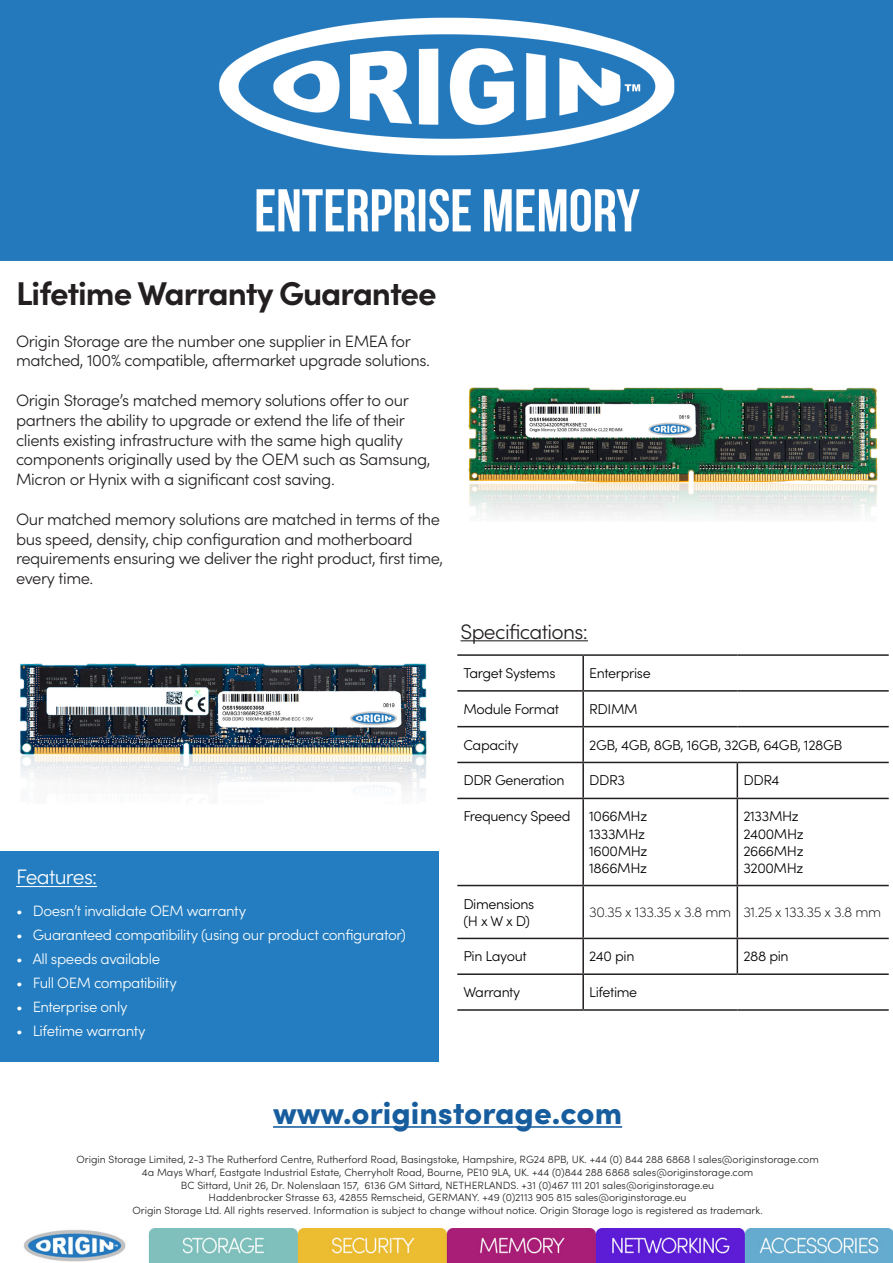
<style>
.page{position:relative;width:893px;height:1263px;background:#fff}
.page>*{position:absolute;margin:0;border:0;box-sizing:border-box;transform-origin:0 0}
.t1{font:700 33px "Sofia Pro";letter-spacing:-.03em;color:#231f20}
.t2{font:900 31.5px "Sofia Pro";color:#175d9e}
.t3{font:300 21px "Sofia Pro";letter-spacing:-.03em;color:#231f20}
.t4{font:300 21px "Sofia Pro";letter-spacing:-.035em;color:#fff}
.t5{font:300 16.5px/19.8px "Sofia Pro";letter-spacing:-.025em;color:#231f20}
.t6{font:300 15px "Sofia Pro";letter-spacing:-.025em;color:#fff}
.t7{font:300 14.25px "Sofia Pro";letter-spacing:-.025em;color:#000}
.t8{font:200 14.25px "Sofia Pro";letter-spacing:-.025em;color:#000}
.t9{font:300 10.5px/12.6px "Sofia Pro";color:#231f20;text-align:center}
</style>
<div class="page">
<img style="left:0;top:0;width:893px;height:1229px">
<img style="left:462px;top:217px;width:421px;height:446px">
<img style="left:24px;top:1229px;width:869px;height:34px">
<hr style="left:273px;top:1126px;width:349px;height:2px;background:#175d9e">
<div style="left:0;top:851px;width:439px;height:211px;background:#237dc0"></div>
<img style="left:1px;top:532px;width:445px;height:367px">
<hr style="left:457px;top:654px;width:126px;height:2px;background:#231f20">
<hr style="left:583px;top:654px;width:154px;height:2px;background:#231f20">
<hr style="left:582px;top:656px;width:2px;height:34px;background:#231f20">
<hr style="left:737px;top:654px;width:152px;height:2px;background:#231f20">
<hr style="left:457px;top:690px;width:126px;height:2px;background:#231f20">
<hr style="left:583px;top:690px;width:154px;height:2px;background:#231f20">
<hr style="left:582px;top:692px;width:2px;height:34px;background:#231f20">
<hr style="left:737px;top:690px;width:152px;height:2px;background:#231f20">
<hr style="left:457px;top:726px;width:126px;height:1px;background:#231f20">
<hr style="left:583px;top:726px;width:154px;height:1px;background:#231f20">
<hr style="left:582px;top:727px;width:2px;height:35px;background:#231f20">
<hr style="left:737px;top:726px;width:152px;height:1px;background:#231f20">
<hr style="left:457px;top:762px;width:126px;height:1px;background:#231f20">
<hr style="left:583px;top:762px;width:154px;height:1px;background:#231f20">
<hr style="left:582px;top:763px;width:2px;height:35px;background:#231f20">
<hr style="left:737px;top:762px;width:152px;height:1px;background:#231f20">
<hr style="left:737px;top:763px;width:1px;height:35px;background:#231f20">
<hr style="left:457px;top:798px;width:126px;height:1px;background:#231f20">
<hr style="left:583px;top:798px;width:154px;height:1px;background:#231f20">
<hr style="left:582px;top:799px;width:2px;height:86px;background:#231f20">
<hr style="left:737px;top:798px;width:152px;height:1px;background:#231f20">
<hr style="left:737px;top:799px;width:1px;height:86px;background:#231f20">
<hr style="left:457px;top:885px;width:126px;height:1px;background:#231f20">
<hr style="left:583px;top:885px;width:154px;height:1px;background:#231f20">
<hr style="left:582px;top:886px;width:2px;height:52px;background:#231f20">
<hr style="left:737px;top:885px;width:152px;height:1px;background:#231f20">
<hr style="left:737px;top:886px;width:1px;height:52px;background:#231f20">
<hr style="left:457px;top:938px;width:126px;height:1px;background:#231f20">
<hr style="left:583px;top:938px;width:154px;height:1px;background:#231f20">
<hr style="left:582px;top:939px;width:2px;height:34px;background:#231f20">
<hr style="left:737px;top:938px;width:152px;height:1px;background:#231f20">
<hr style="left:737px;top:939px;width:1px;height:34px;background:#231f20">
<hr style="left:457px;top:973px;width:126px;height:2px;background:#231f20">
<hr style="left:583px;top:973px;width:154px;height:2px;background:#231f20">
<hr style="left:582px;top:975px;width:2px;height:34px;background:#231f20">
<hr style="left:737px;top:973px;width:152px;height:2px;background:#231f20">
<hr style="left:457px;top:1009px;width:126px;height:2px;background:#231f20">
<hr style="left:583px;top:1009px;width:154px;height:2px;background:#231f20">
<hr style="left:737px;top:1009px;width:152px;height:2px;background:#231f20">
<hr style="left:16px;top:886px;width:81px;height:1px;background:#fff">
<hr style="left:460px;top:640px;width:128px;height:1px;background:#231f20">
<p class="t1" style="left:16px;top:268px;width:422px">Lifetime Warranty Guarantee</p>
<p class="t5" style="left:16px;top:330px;width:415px">Origin Storage are the number one supplier in EMEA for matched, 100% compatible, aftermarket upgrade solutions.</p>
<p class="t5" style="left:16px;top:389px;width:394px">Origin Storage’s matched memory solutions offer to our partners the ability to upgrade or extend the life of their clients existing infrastructure with the same high quality</p>
<p class="t5" style="left:16px;top:449px;width:416px">components originally used by the OEM such as Samsung,<br>Micron or Hynix with a significant cost saving.</p>
<p class="t5" style="left:16px;top:508px;width:426px">Our matched memory solutions are matched in terms of the bus speed, density, chip configuration and motherboard</p>
<p class="t5" style="left:16px;top:548px;width:429px">requirements ensuring we deliver the right product, first time, every time.</p>
<p class="t4" style="left:16px;top:862px;width:83px">Features:</p>
<p class="t6" style="left:16px;top:900px;width:232px">• Doesn’t invalidate OEM warranty</p>
<p class="t6" style="left:16px;top:924px;width:391px">• Guaranteed compatibility (using our product configurator)</p>
<p class="t6" style="left:16px;top:948px;width:146px">• All speeds available</p>
<p class="t6" style="left:16px;top:972px;width:162px">• Full OEM compatibility</p>
<p class="t6" style="left:16px;top:996px;width:113px">• Enterprise only</p>
<p class="t6" style="left:16px;top:1020px;width:131px">• Lifetime warranty</p>
<p class="t3" style="left:460px;top:616px;width:129px">Specifications:</p>
<p class="t7" style="left:463px;top:663px;width:94px">Target Systems</p>
<p class="t7" style="left:589px;top:663px;width:63px">Enterprise</p>
<p class="t7" style="left:463px;top:699px;width:97px">Module Format</p>
<p class="t7" style="left:589px;top:699px;width:50px">RDIMM</p>
<p class="t7" style="left:463px;top:734px;width:57px">Capacity</p>
<p class="t7" style="left:589px;top:734px;width:255px">2GB, 4GB, 8GB, 16GB, 32GB, 64GB, 128GB</p>
<p class="t7" style="left:463px;top:770px;width:103px">DDR Generation</p>
<p class="t7" style="left:589px;top:770px;width:37px">DDR3</p>
<p class="t7" style="left:743px;top:770px;width:38px">DDR4</p>
<p class="t7" style="left:463px;top:806px;width:109px">Frequency Speed</p>
<p class="t7" style="left:589px;top:806px;width:60px">1066MHz</p>
<p class="t7" style="left:589px;top:823px;width:57px">1333MHz</p>
<p class="t7" style="left:589px;top:840px;width:60px">1600MHz</p>
<p class="t7" style="left:589px;top:857px;width:59px">1866MHz</p>
<p class="t7" style="left:743px;top:806px;width:57px">2133MHz</p>
<p class="t7" style="left:743px;top:823px;width:62px">2400MHz</p>
<p class="t7" style="left:743px;top:840px;width:62px">2666MHz</p>
<p class="t7" style="left:743px;top:857px;width:62px">3200MHz</p>
<p class="t7" style="left:463px;top:893px;width:73px">Dimensions</p>
<p class="t7" style="left:463px;top:910px;width:68px">(H x W x D)</p>
<p class="t8" style="left:589px;top:902px;width:144px">30.35 x 133.35 x 3.8 mm</p>
<p class="t8" style="left:743px;top:902px;width:139px">31.25 x 133.35 x 3.8 mm</p>
<p class="t7" style="left:463px;top:946px;width:65px">Pin Layout</p>
<p class="t7" style="left:589px;top:946px;width:47px">240 pin</p>
<p class="t7" style="left:743px;top:946px;width:47px">288 pin</p>
<p class="t7" style="left:463px;top:982px;width:59px">Warranty</p>
<p class="t7" style="left:589px;top:982px;width:50px">Lifetime</p>
<p class="t2" style="left:273px;top:1088px;width:351px">www.originstorage.com</p>
<p class="t9" style="left:76px;top:1153px;width:744px">Origin Storage Limited, 2-3 The Rutherford Centre, Rutherford Road, Basingstoke, Hampshire, RG24 8PB, UK. +44 (0) 844 288 6868 l sales@originstorage.com</p>
<p class="t9" style="left:132px;top:1165px;width:632px">4a Mays Wharf, Eastgate Industrial Estate, Cherryholt Road, Bourne, PE10 9LA, UK. +44 (0)844 288 6868 sales@originstorage.com<br>BC Sittard, Unit 26, Dr. Nolenslaan 157, 6136 GM Sittard, NETHERLANDS. +31 (0)467 111 201 sales@originstorage.eu<br>Haddenbrocker Strasse 63, 42855 Remscheid, GERMANY. +49 (0)2113 905 815 sales@originstorage.eu<br>Origin Storage Ltd. All rights reserved. Information is subject to change without notice. Origin Storage logo is registered as trademark.</p>
</div>
